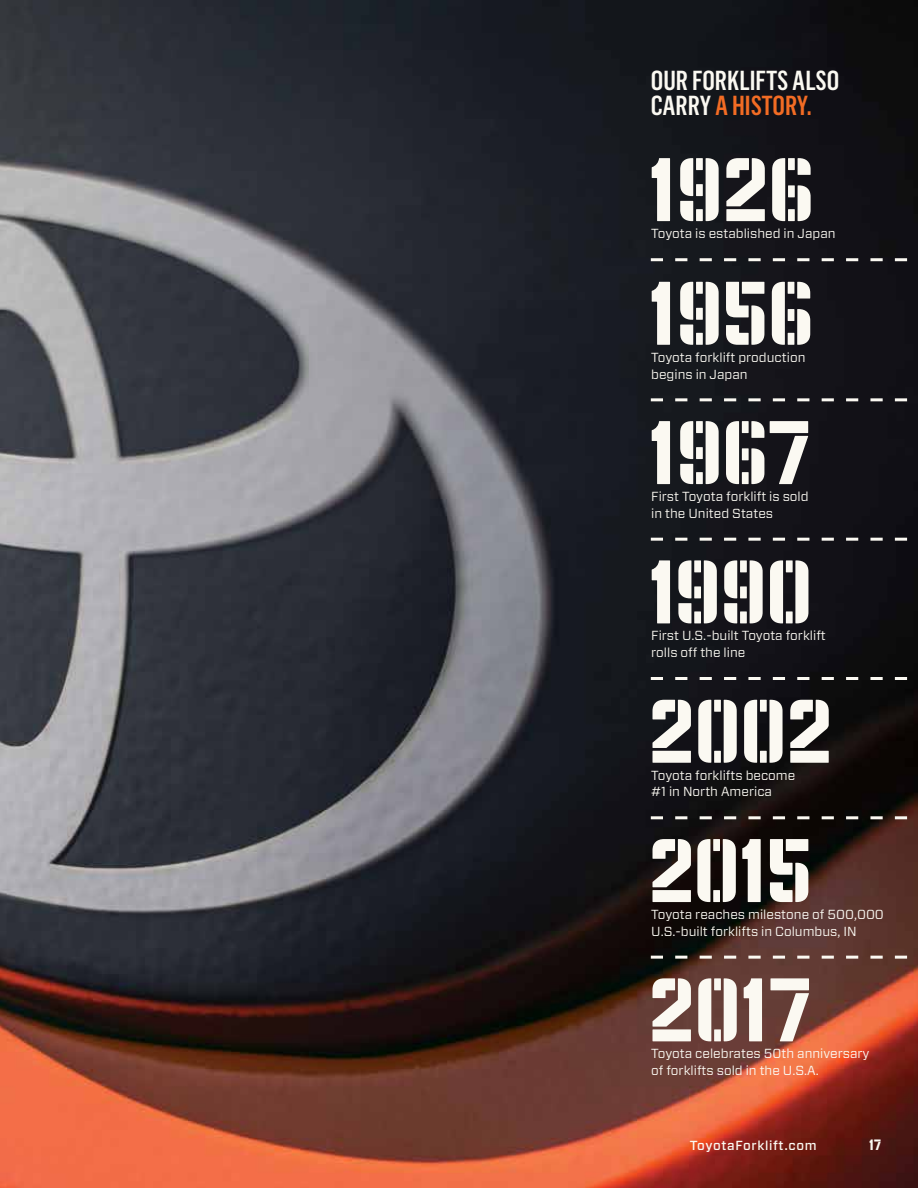
<style>
.page{position:relative;width:918px;height:1188px;background:#fff}
.page>*{position:absolute;margin:0;border:0;box-sizing:border-box;transform-origin:0 0}
.t1{font:90px "Numbers Prospekt";letter-spacing:-.01em;color:#fbf9f2}
.t2{font:500 27px/25.5px "Flama Condensed";color:#fbf9f2}
.t3{font:15px "Numbers Prospekt";color:#fbf9f2}
.t4{font:13.2px/17px "Forza";color:#fbf9f2}
.t5{font:500 13.2px "Forza";letter-spacing:.05em;color:#fbf9f2}
.s1{color:#f36c24}
</style>
<div class="page">
<img style="left:0;top:0;width:918px;height:1188px">
<svg style="left:651px;top:258px;width:267px;height:3px"></svg>
<svg style="left:651px;top:398px;width:267px;height:3px"></svg>
<svg style="left:651px;top:538px;width:267px;height:3px"></svg>
<svg style="left:651px;top:677px;width:267px;height:3px"></svg>
<svg style="left:651px;top:816px;width:267px;height:3px"></svg>
<svg style="left:651px;top:956px;width:267px;height:3px"></svg>
<h2 class="t2" style="left:651px;top:67px;width:190px">OUR FORKLIFTS ALSO<br>CARRY <span class="s1">A HISTORY.</span></h2>
<h1 class="t1" style="left:648px;top:146px;width:168px">1926</h1>
<p class="t4" style="left:651px;top:225px;width:186px">Toyota is established in Japan</p>
<h1 class="t1" style="left:648px;top:270px;width:168px">1956</h1>
<p class="t4" style="left:651px;top:348px;width:156px">Toyota forklift production begins in Japan</p>
<h1 class="t1" style="left:648px;top:409px;width:165px">1967</h1>
<p class="t4" style="left:651px;top:488px;width:159px">First Toyota forklift is sold in the United States</p>
<h1 class="t1" style="left:648px;top:548px;width:166px">1990</h1>
<p class="t4" style="left:651px;top:627px;width:176px">First U.S.-built Toyota forklift rolls off the line</p>
<h1 class="t1" style="left:648px;top:688px;width:186px">2002</h1>
<p class="t4" style="left:651px;top:766px;width:146px">Toyota forklifts become #1 in North America</p>
<h1 class="t1" style="left:648px;top:827px;width:166px">2015</h1>
<p class="t4" style="left:651px;top:906px;width:234px">Toyota reaches milestone of 500,000<br>U.S.-built forklifts in Columbus, IN</p>
<h1 class="t1" style="left:648px;top:966px;width:166px">2017</h1>
<p class="t4" style="left:651px;top:1045px;width:220px">Toyota celebrates 50th anniversary of forklifts sold in the U.S.A.</p>
<p class="t5" style="left:690px;top:1136px;width:129px">ToyotaForklift.com</p>
<p class="t3" style="left:869px;top:1138px;width:14px">17</p>
</div>
